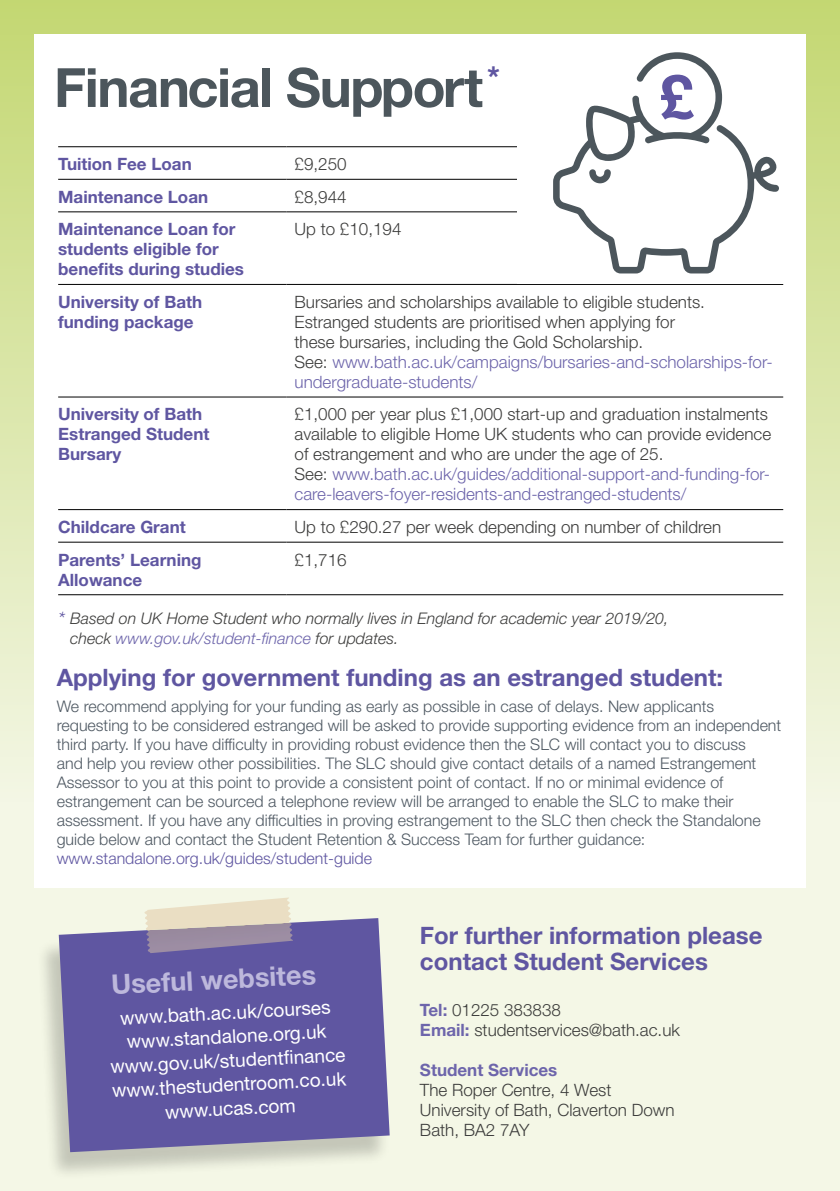
<style>
.page{position:relative;width:840px;height:1191px;background:#fff}
.page>*{position:absolute;margin:0;border:0;box-sizing:border-box;transform-origin:0 0}
.t1{font:700 54.2px "Helvetica Neue";letter-spacing:-.025em;color:#4c565c}
.t2{font:700 27px "Helvetica Neue LT Std";color:#bdb8dc}
.t3{font:700 24px/26px "Helvetica Neue LT Std";color:#5f56a1}
.t4{font:19px/24px "Helvetica Neue LT Std";color:#fff;text-align:center}
.t5{font:300 17px/20px "Helvetica Neue LT Std";color:#3c3c3b}
.t6{font:700 17px/20px "Helvetica Neue LT Std";color:#5f56a1}
.t7{font:700 17px "Helvetica Neue LT Std";color:#6d65ab}
.t8{font:300 16px/19px "Helvetica Neue LT Std";color:#4f5963}
.t9{font:italic 300 16px/20px "Helvetica Neue LT Std";color:#3c3c3b}
.t10{font:300 16px "Helvetica Neue LT Std";color:#5f56a1}
.s1{color:#6d65ab}
.s2{font-size:20px;color:#5f56a1}
.s3{font-weight:700;color:#6d65ab}
</style>
<div class="page">
<div style="left:0;top:0;width:839px;height:1191px;background:#f4f7e6"></div>
<div style="left:0;top:0;width:839px;height:801px;background:linear-gradient(to bottom,#c3d772,#f3f6e5)"></div>
<div style="left:34px;top:34px;width:771px;height:853px;background:#fff"></div>
<div style="left:35px;top:923px;width:355px;height:258px;background:#000;opacity:.2"></div>
<svg style="left:59px;top:918px;width:330px;height:234px;background:#6961a4"></svg>
<svg style="left:144px;top:897px;width:147px;height:33px"></svg>
<img style="left:146px;top:922px;width:147px;height:31px">
<hr style="left:58px;top:146px;width:228px;height:1px;background:#000">
<hr style="left:286px;top:146px;width:496px;height:1px;background:#000">
<hr style="left:58px;top:179px;width:228px;height:1px;background:#000">
<hr style="left:286px;top:179px;width:496px;height:1px;background:#000">
<hr style="left:58px;top:211px;width:228px;height:1px;background:#000">
<hr style="left:286px;top:211px;width:496px;height:1px;background:#000">
<hr style="left:58px;top:284px;width:228px;height:1px;background:#000">
<hr style="left:286px;top:284px;width:496px;height:1px;background:#000">
<hr style="left:58px;top:397px;width:228px;height:1px;background:#000">
<hr style="left:286px;top:397px;width:496px;height:1px;background:#000">
<hr style="left:58px;top:509px;width:228px;height:1px;background:#000">
<hr style="left:286px;top:509px;width:496px;height:1px;background:#000">
<hr style="left:58px;top:542px;width:228px;height:1px;background:#000">
<hr style="left:286px;top:542px;width:496px;height:1px;background:#000">
<hr style="left:58px;top:594px;width:228px;height:1px;background:#000">
<hr style="left:286px;top:594px;width:496px;height:1px;background:#000">
<div style="left:517px;top:48px;width:278px;height:235px;background:#fff"></div>
<svg style="left:553px;top:52px;width:225px;height:221px"></svg>
<svg style="left:660px;top:75px;width:33px;height:45px"></svg>
<h1 class="t1" style="left:54px;top:45px;width:447px">Financial Support <sup>*</sup></h1>
<p class="t6" style="left:58px;top:154px;width:135px">Tuition Fee Loan</p>
<p class="t5" style="left:294px;top:154px;width:53px">£9,250</p>
<p class="t6" style="left:58px;top:186px;width:151px">Maintenance Loan</p>
<p class="t5" style="left:294px;top:186px;width:53px">£8,944</p>
<p class="t6" style="left:58px;top:219px;width:187px">Maintenance Loan for students eligible for benefits during studies</p>
<p class="t5" style="left:294px;top:219px;width:108px">Up to £10,194</p>
<p class="t6" style="left:58px;top:291px;width:145px">University of Bath funding package</p>
<p class="t5" style="left:294px;top:291px;width:479px">Bursaries and scholarships available to eligible students.<br>Estranged students are prioritised when applying for<br>these bursaries, including the Gold Scholarship.<br>See: <span class="s1">www.bath.ac.uk/campaigns/bursaries-and-scholarships-for&shy;undergraduate-students/</span></p>
<p class="t6" style="left:58px;top:404px;width:153px">University of Bath<br>Estranged Student<br>Bursary</p>
<p class="t5" style="left:294px;top:404px;width:478px">£1,000 per year plus £1,000 start-up and graduation instalments available to eligible Home UK students who can provide evidence of estrangement and who are under the age of 25.<br>See: <span class="s1">www.bath.ac.uk/guides/additional-support-and-funding-for&shy;care-leavers-foyer-residents-and-estranged-students/</span></p>
<p class="t6" style="left:58px;top:516px;width:129px">Childcare Grant</p>
<p class="t5" style="left:294px;top:516px;width:428px">Up to £290.27 per week depending on number of children</p>
<p class="t6" style="left:58px;top:549px;width:145px">Parents’ Learning<br>Allowance</p>
<p class="t5" style="left:294px;top:549px;width:53px">£1,716</p>
<p class="t9" style="left:70px;top:608px;width:599px;text-indent:-12px"><span class="s2">*</span> Based on UK Home Student who normally lives in England for academic year 2019/20, check <span class="s1">www.gov.uk/student-finance</span> for updates.</p>
<h3 class="t3" style="left:57px;top:664px;width:667px">Applying for government funding as an estranged student:</h3>
<p class="t8" style="left:57px;top:696px;width:725px">We recommend applying for your funding as early as possible in case of delays. New applicants requesting to be considered estranged will be asked to provide supporting evidence from an independent third party. If you have difficulty in providing robust evidence then the SLC will contact you to discuss<br>and help you review other possibilities. The SLC should give contact details of a named Estrangement Assessor to you at this point to provide a consistent point of contact. If no or minimal evidence of estrangement can be sourced a telephone review will be arranged to enable the SLC to make their assessment. If you have any difficulties in proving estrangement to the SLC then check the Standalone guide below and contact the Student Retention &amp; Success Team for further guidance:</p>
<p class="t10" style="left:57px;top:848px;width:317px">www.standalone.org.uk/guides/student-guide</p>
<h2 class="t2" style="left:110px;top:968px;width:206px;rotate:-3deg">Useful websites</h2>
<p class="t4" style="left:107px;top:1006px;width:237px;rotate:-3deg">www.bath.ac.uk/courses www.standalone.org.uk www.gov.uk/studentfinance www.thestudentroom.co.uk www.ucas.com</p>
<h3 class="t3" style="left:420px;top:921px;width:344px">For further information please contact Student Services</h3>
<p class="t5" style="left:420px;top:1000px;width:261px"><span class="s3">Tel:</span> 01225 383838<br><span class="s3">Email:</span> studentservices@bath.ac.uk</p>
<p class="t7" style="left:420px;top:1059px;width:139px">Student Services</p>
<p class="t5" style="left:420px;top:1080px;width:256px">The Roper Centre, 4 West<br>University of Bath, Claverton Down<br>Bath, BA2 7AY</p>
</div>
